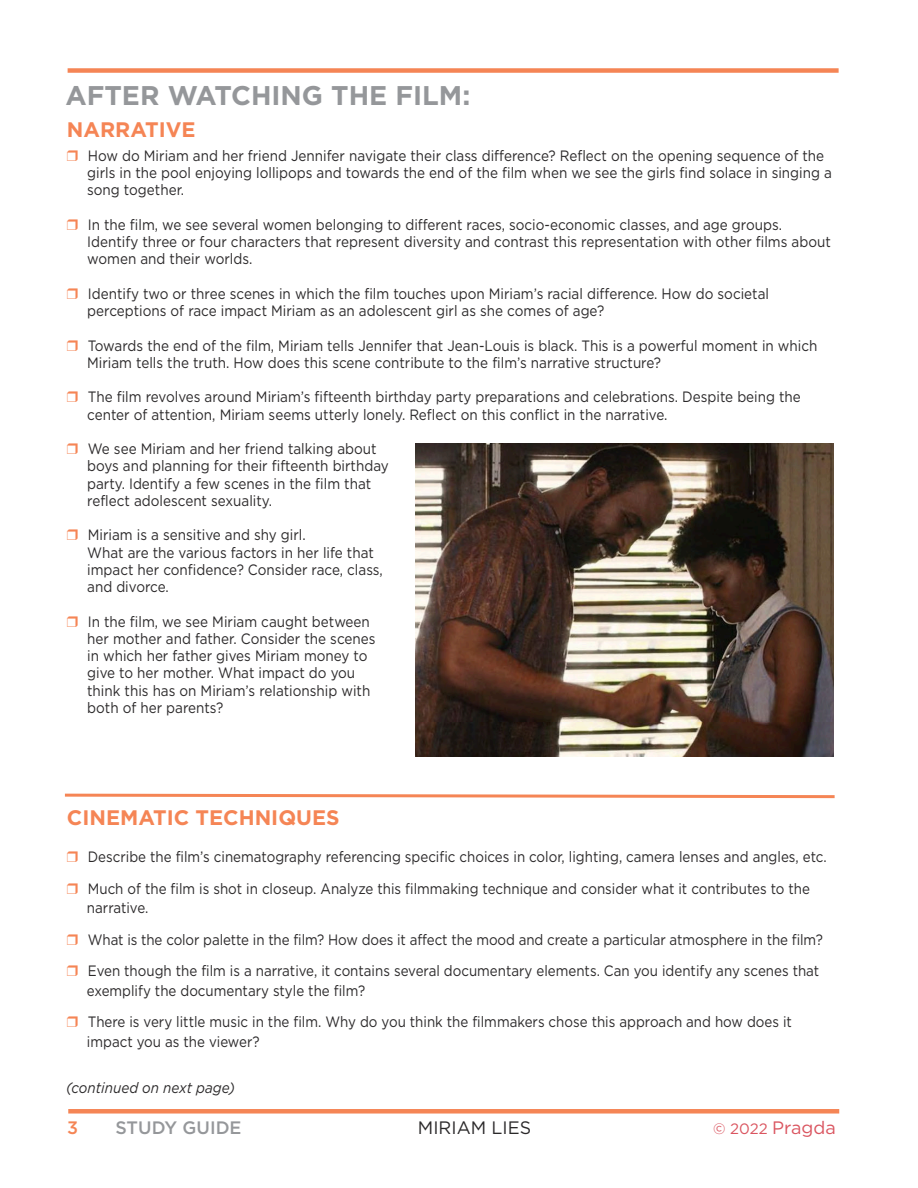
<style>
.page{position:relative;width:918px;height:1188px;background:#fff}
.page>*{position:absolute;margin:0;border:0;box-sizing:border-box;transform-origin:0 0}
.t1{font:700 27px "Gotham HTF";color:#95979a}
.t2{font:700 21px "Gotham HTF";color:#f58555}
.t3{font:18px "Gotham HTF";color:#da5560}
.t4{font:500 18px "Gotham HTF";color:#95979a}
.t5{font:18px "Gotham HTF";color:#2b292a}
.t6{font:500 18px "Gotham HTF";color:#f58555}
.t7{font:15px/17.2px "Gotham HTF";color:#2b292a;scale:.9 1}
.t8{font:15px/31.5px "Gotham HTF";color:#2b292a;scale:.89 1}
.t9{font:italic 15px "Gotham HTF";color:#2b292a;scale:.9 1}
.s1{color:#f58555}
.s2{font-size:15px}
</style>
<div class="page">
<div style="left:68px;top:68px;width:771px;height:5px;background:#f58555"></div>
<div style="left:68px;top:1109px;width:771px;height:5px;background:#f58555"></div>
<svg style="left:64px;top:793px;width:771px;height:6px"></svg>
<img style="left:416px;top:443px;width:417px;height:313px">
<h1 class="t1" style="left:65px;top:85px;width:406px">AFTER WATCHING THE FILM:</h1>
<h2 class="t2" style="left:67px;top:121px;width:130px">NARRATIVE</h2>
<p class="t7" style="left:87px;top:147px;width:829px;text-indent:-20px"><span class="s1">❒</span> How do Miriam and her friend Jennifer navigate their class difference? Reflect on the opening sequence of the girls in the pool enjoying lollipops and towards the end of the film when we see the girls find solace in singing a song together.</p>
<p class="t7" style="left:87px;top:216px;width:828px;text-indent:-20px"><span class="s1">❒</span> In the film, we see several women belonging to different races, socio-economic classes, and age groups.<br>Identify three or four characters that represent diversity and contrast this representation with other films about women and their worlds.</p>
<p class="t7" style="left:87px;top:285px;width:759px;text-indent:-20px"><span class="s1">❒</span> Identify two or three scenes in which the film touches upon Miriam’s racial difference. How do societal perceptions of race impact Miriam as an adolescent girl as she comes of age?</p>
<p class="t7" style="left:87px;top:337px;width:813px;text-indent:-20px"><span class="s1">❒</span> Towards the end of the film, Miriam tells Jennifer that Jean-Louis is black. This is a powerful moment in which<br>Miriam tells the truth. How does this scene contribute to the film’s narrative structure?</p>
<p class="t7" style="left:87px;top:389px;width:795px;text-indent:-20px"><span class="s1">❒</span> The film revolves around Miriam’s fifteenth birthday party preparations and celebrations. Despite being the center of attention, Miriam seems utterly lonely. Reflect on this conflict in the narrative.</p>
<p class="t7" style="left:87px;top:441px;width:337px;text-indent:-20px"><span class="s1">❒</span> We see Miriam and her friend talking about boys and planning for their fifteenth birthday party. Identify a few scenes in the film that reflect adolescent sexuality.</p>
<p class="t7" style="left:87px;top:527px;width:330px;text-indent:-20px"><span class="s1">❒</span> Miriam is a sensitive and shy girl.<br>What are the various factors in her life that impact her confidence? Consider race, class, and divorce.</p>
<p class="t7" style="left:87px;top:613px;width:322px;text-indent:-20px"><span class="s1">❒</span> In the film, we see Miriam caught between her mother and father. Consider the scenes in which her father gives Miriam money to give to her mother. What impact do you think this has on Miriam’s relationship with both of her parents?</p>
<h2 class="t2" style="left:67px;top:809px;width:274px">CINEMATIC TECHNIQUES</h2>
<p class="t8" style="left:67px;top:842px;width:855px"><span class="s1">❒</span> Describe the film’s cinematography referencing specific choices in color, lighting, camera lenses and angles, etc. <span class="s1">❒</span> Much of the film is shot in closeup. Analyze this filmmaking technique and consider what it contributes to the</p>
<p class="t8" style="left:67px;top:893px;width:851px;text-indent:20px">narrative.<br><span class="s1">❒</span> What is the color palette in the film? How does it affect the mood and create a particular atmosphere in the film? <span class="s1">❒</span> Even though the film is a narrative, it contains several documentary elements. Can you identify any scenes that</p>
<p class="t8" style="left:67px;top:975px;width:816px;text-indent:20px">exemplify the documentary style the film?<br><span class="s1">❒</span> There is very little music in the film. Why do you think the filmmakers chose this approach and how does it</p>
<p class="t8" style="left:87px;top:1026px;width:195px">impact you as the viewer?</p>
<p class="t9" style="left:66px;top:1082px;width:189px">(continued on next page)</p>
<p class="t6" style="left:67px;top:1120px;width:13px">3</p>
<p class="t4" style="left:116px;top:1120px;width:128px">STUDY GUIDE</p>
<p class="t5" style="left:418px;top:1120px;width:115px">MIRIAM LIES</p>
<p class="t3" style="left:713px;top:1120px;width:124px"><span class="s2">© 2022</span> Pragda</p>
</div>
